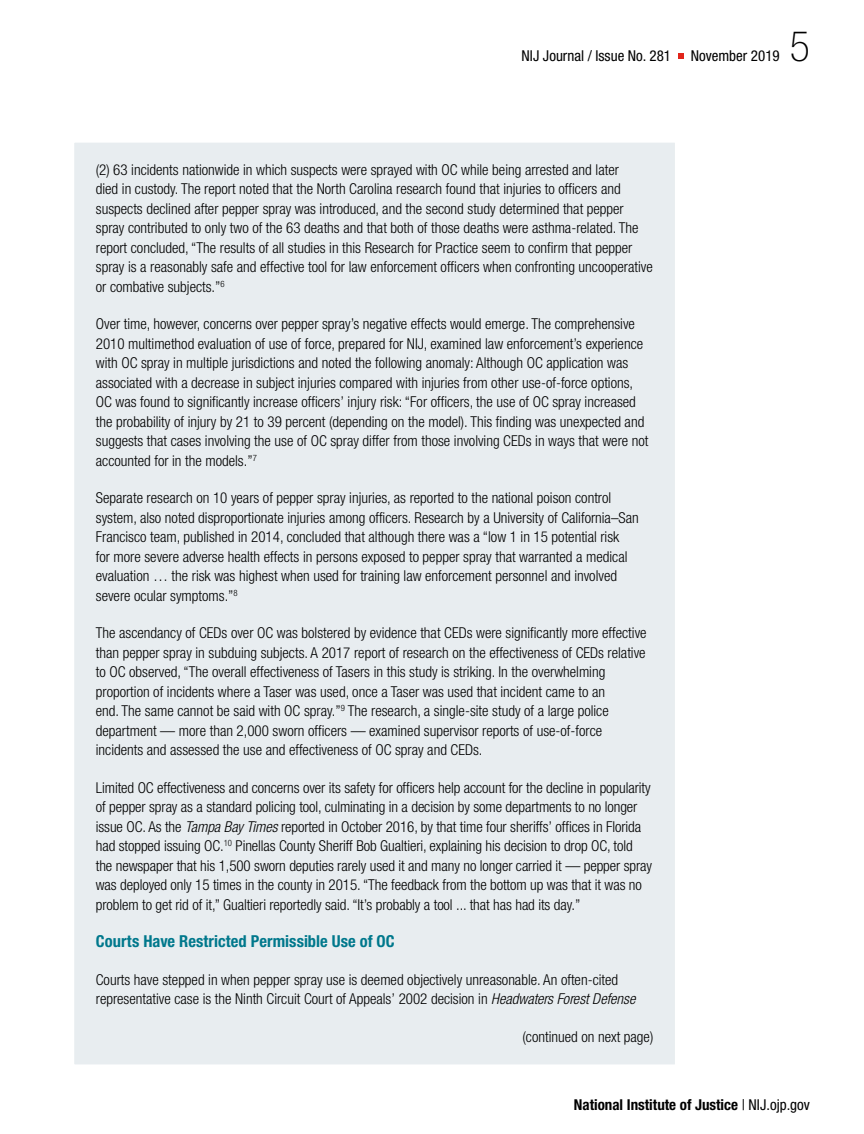
<style>
.page{position:relative;width:864px;height:1134px;background:#fff}
.page>*{position:absolute;margin:0;border:0;box-sizing:border-box;transform-origin:0 0}
.t1{font:100 condensed 42px "Helvetica Neue LT Std";color:#000}
.Sidebar_L1_Head-teal{font:700 condensed 16.5px "Helvetica Neue LT Std";letter-spacing:.005em;color:#00788c}
.Body_text{font:300 condensed 15px/19.5px "Helvetica Neue LT Std";color:#000}
.t2{font:700 condensed 15px "Helvetica Neue LT Std";color:#000}
.t3{font:condensed 15px "Helvetica Neue LT Std";color:#000}
.s1{font-style:italic}
.s2{font-weight:400}
</style>
<div class="page">
<svg style="left:678px;top:53px;width:6px;height:5px"></svg>
<div style="left:73px;top:142px;width:603px;height:924px;background:#e8edf0"></div>
<p class="t3" style="left:522px;top:48px;width:151px">NIJ Journal / Issue No. 281</p>
<p class="t3" style="left:691px;top:48px;width:91px">November 2019</p>
<h1 class="t1" style="left:790px;top:23px;width:22px">5</h1>
<p class="Body_text" style="left:96px;top:160px;width:558px">(2) 63 incidents nationwide in which suspects were sprayed with OC while being arrested and later<br>died in custody. The report noted that the North Carolina research found that injuries to officers and suspects declined after pepper spray was introduced, and the second study determined that pepper spray contributed to only two of the 63 deaths and that both of those deaths were asthma-related. The report concluded, “The results of all studies in this Research for Practice seem to confirm that pepper spray is a reasonably safe and effective tool for law enforcement officers when confronting uncooperative or combative subjects.”<sup>6</sup></p>
<p class="Body_text" style="left:96px;top:314px;width:554px">Over time, however, concerns over pepper spray’s negative effects would emerge. The comprehensive 2010 multimethod evaluation of use of force, prepared for NIJ, examined law enforcement’s experience with OC spray in multiple jurisdictions and noted the following anomaly: Although OC application was associated with a decrease in subject injuries compared with injuries from other use-of-force options, OC was found to significantly increase officers’ injury risk: “For officers, the use of OC spray increased the probability of injury by 21 to 39 percent (depending on the model). This finding was unexpected and suggests that cases involving the use of OC spray differ from those involving CEDs in ways that were not accounted for in the models.”<sup>7</sup></p>
<p class="Body_text" style="left:96px;top:488px;width:544px">Separate research on 10 years of pepper spray injuries, as reported to the national poison control system, also noted disproportionate injuries among officers. Research by a University of California–San Francisco team, published in 2014, concluded that although there was a “low 1 in 15 potential risk<br>for more severe adverse health effects in persons exposed to pepper spray that warranted a medical evaluation … the risk was highest when used for training law enforcement personnel and involved severe ocular symptoms.”<sup>8</sup></p>
<p class="Body_text" style="left:96px;top:623px;width:552px">The ascendancy of CEDs over OC was bolstered by evidence that CEDs were significantly more effective than pepper spray in subduing subjects. A 2017 report of research on the effectiveness of CEDs relative to OC observed, “The overall effectiveness of Tasers in this study is striking. In the overwhelming proportion of incidents where a Taser was used, once a Taser was used that incident came to an<br>end. The same cannot be said with OC spray.”<sup>9</sup> The research, a single-site study of a large police department — more than 2,000 sworn officers — examined supervisor reports of use-of-force incidents and assessed the use and effectiveness of OC spray and CEDs.</p>
<p class="Body_text" style="left:96px;top:778px;width:558px">Limited OC effectiveness and concerns over its safety for officers help account for the decline in popularity of pepper spray as a standard policing tool, culminating in a decision by some departments to no longer issue OC. As the <span class="s1">Tampa Bay Times</span> reported in October 2016, by that time four sheriffs’ offices in Florida had stopped issuing OC.<sup>10</sup> Pinellas County Sheriff Bob Gualtieri, explaining his decision to drop OC, told the newspaper that his 1,500 sworn deputies rarely used it and many no longer carried it — pepper spray was deployed only 15 times in the county in 2015. “The feedback from the bottom up was that it was no problem to get rid of it,” Gualtieri reportedly said. “It’s probably a tool ... that has had its day.”</p>
<p class="Sidebar_L1_Head-teal" style="left:96px;top:932px;width:300px">Courts Have Restricted Permissible Use of OC</p>
<p class="Body_text" style="left:96px;top:970px;width:541px">Courts have stepped in when pepper spray use is deemed objectively unreasonable. An often-cited representative case is the Ninth Circuit Court of Appeals’ 2002 decision in <span class="s1">Headwaters Forest Defense</span></p>
<p class="Body_text" style="left:523px;top:1027px;width:132px">(continued on next page)</p>
<p class="t2" style="left:574px;top:1095px;width:238px">National Institute of Justice <span class="s2">| NIJ.ojp.gov</span></p>
</div>
